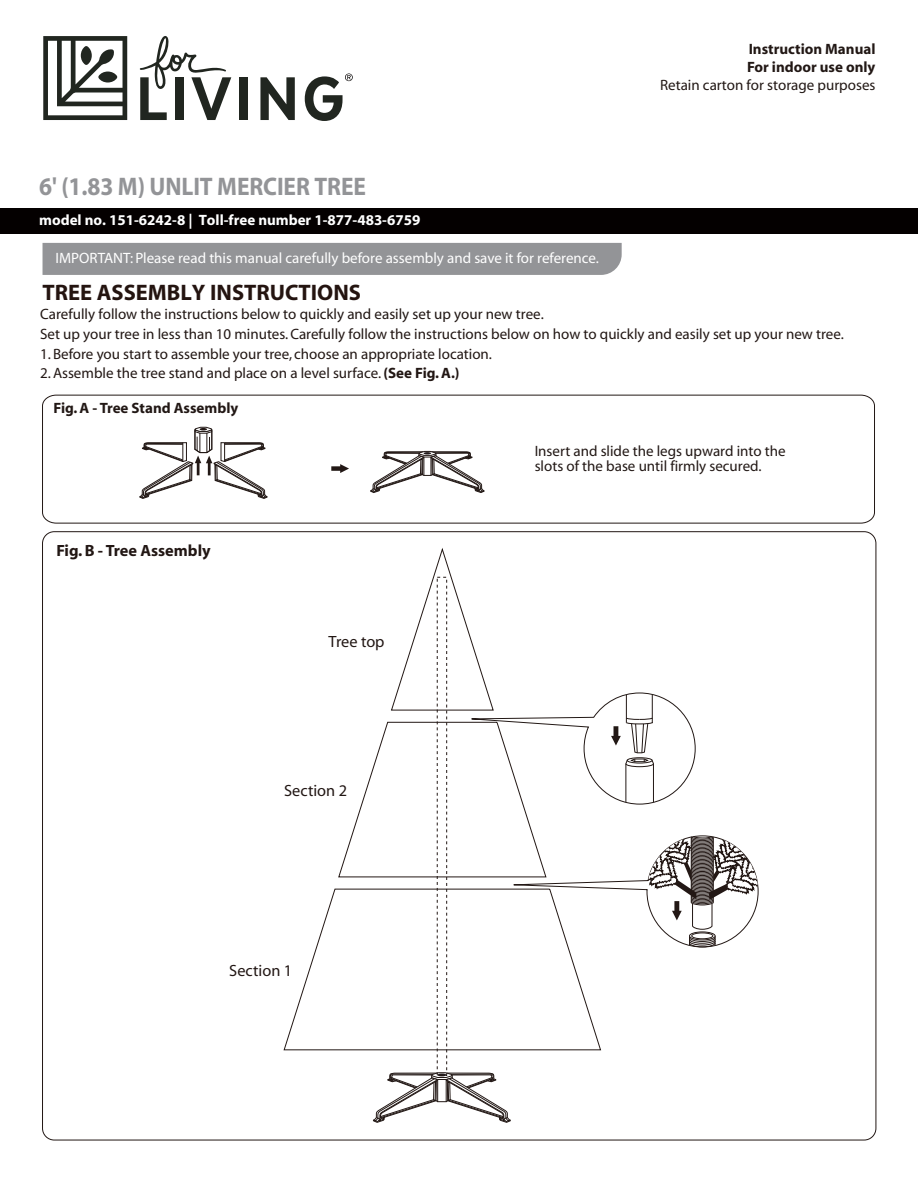
<style>
.page{position:relative;width:918px;height:1188px;background:#fff}
.page>*{position:absolute;margin:0;border:0;box-sizing:border-box;transform-origin:0 0}
.t1{font:700 25.5px "Myriad";letter-spacing:-.005em;color:#939497;scale:.92 1}
.t2{font:700 22.5px "Myriad";color:#241410}
.t3{font:16.35px "Myriad";color:#221714}
.t4{font:700 16.35px "Myriad";color:#221714}
.t5{font:15px "Myriad";color:#221714}
.t6{font:15px/15px "Myriad";color:#221815}
.t7{font:15px "Myriad";color:#fff}
.t8{font:15px "Myriad";color:#201613}
.t9{font:700 15px/18px "Myriad";color:#221815}
.t10{font:700 15px "Myriad";color:#fff}
.s1{color:#221815}
.s2{font-weight:700}
</style>
<div class="page">
<div style="left:0;top:208px;width:918px;height:25px;background:#040000"></div>
<div style="left:43px;top:243px;width:579px;height:32px;background:#939497"></div>
<svg style="left:42px;top:394px;width:833px;height:130px"></svg>
<svg style="left:370px;top:451px;width:115px;height:42px"></svg>
<svg style="left:139px;top:427px;width:129px;height:72px"></svg>
<svg style="left:373px;top:1072px;width:138px;height:51px"></svg>
<svg style="left:283px;top:548px;width:319px;height:503px"></svg>
<svg style="left:471px;top:692px;width:225px;height:113px"></svg>
<svg style="left:490px;top:835px;width:269px;height:113px"></svg>
<div style="left:437px;top:577px;width:10px;height:499px;border:1px dashed #221714"></div>
<div style="left:239px;top:77px;width:9px;height:43px;background:#212620"></div>
<svg style="left:260px;top:77px;width:35px;height:43px"></svg>
<svg style="left:140px;top:36px;width:91px;height:84px"></svg>
<svg style="left:43px;top:36px;width:84px;height:84px"></svg>
<svg style="left:305px;top:74px;width:48px;height:47px"></svg>
<h1 class="t1" style="left:39px;top:173px;width:357px">6' (1.83 M) UNLIT MERCIER TREE</h1>
<p class="t10" style="left:39px;top:212px;width:383px">model no. 151-6242-8 | Toll-free number 1-877-483-6759</p>
<p class="t7" style="left:56px;top:251px;width:545px">IMPORTANT: Please read this manual carefully before assembly and save it for reference.</p>
<h2 class="t2" style="left:43px;top:281px;width:320px">TREE ASSEMBLY INSTRUCTIONS</h2>
<p class="t8" style="left:40px;top:306px;width:505px">Carefully follow the instructions below to quickly and easily set up your new tree.</p>
<p class="t9" style="left:747px;top:41px;width:130px">Instruction Manual<br>For indoor use only</p>
<p class="t6" style="left:660px;top:78px;width:217px">Retain carton for storage purposes</p>
<p class="t5" style="left:40px;top:327px;width:805px"><span class="s1">Set up</span> your tree in less than 10 minutes. Carefully follow the instructions below on how to quickly and easily set up your new tree.</p>
<p class="t5" style="left:40px;top:346px;width:453px">1. Before you start to assemble your tree, choose an appropriate location.</p>
<p class="t5" style="left:40px;top:366px;width:421px">2. Assemble the tree stand and place on a level surface. <span class="s2">(See Fig. A.)</span></p>
<p class="t9" style="left:53px;top:400px;width:186px">Fig. A - Tree Stand Assembly</p>
<p class="t4" style="left:56px;top:543px;width:156px">Fig. B - Tree Assembly</p>
<p class="t3" style="left:329px;top:633px;width:57px">Tree top</p>
<p class="t3" style="left:284px;top:783px;width:64px">Section 2</p>
<p class="t3" style="left:229px;top:962px;width:64px">Section 1</p>
<p class="t6" style="left:535px;top:445px;width:252px">Insert and slide the legs upward into the slots of the base until firmly secured.</p>
</div>
